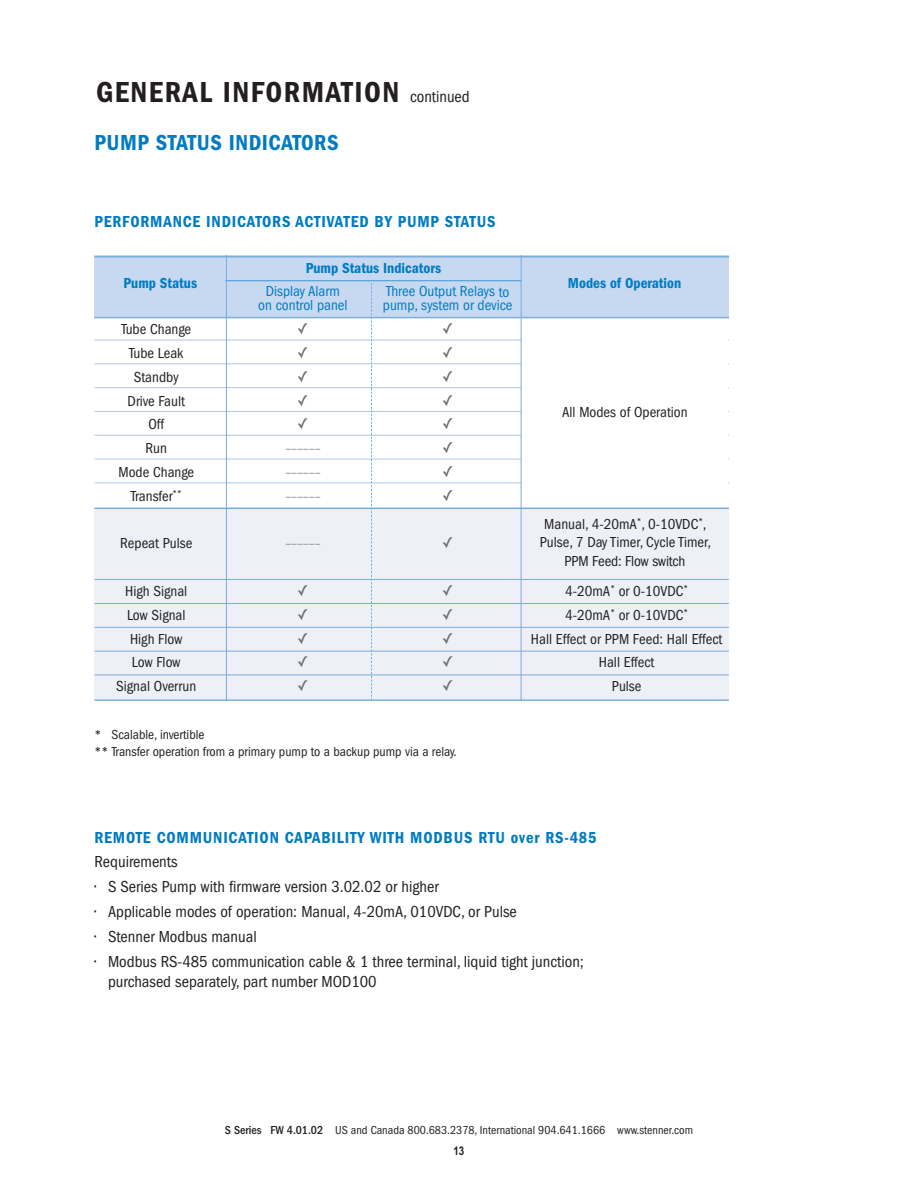
<style>
.page{position:relative;width:918px;height:1188px;background:#fff}
.page>*{position:absolute;margin:0;border:0;box-sizing:border-box;transform-origin:0 0}
.t1{font:600 condensed 30px "Franklin Gothic";letter-spacing:.05em;color:#231f20}
.t2{font:600 condensed 22.5px "Franklin Gothic";letter-spacing:.025em;color:#007bc3}
.t3{font:condensed 16.5px/19.5px "Franklin Gothic";color:#231f20}
.t4{font:600 condensed 16.5px "Franklin Gothic";letter-spacing:.05em;color:#007bc3}
.t5{font:condensed 15px/18.8px "Franklin Gothic";color:#231f20;text-align:center}
.t6{font:condensed 15px "Franklin Gothic";color:#007bc3}
.t7{font:600 condensed 15px "Franklin Gothic";color:#007bc3}
.t8{font:15px "Lucida Grande";color:#6c6d70}
.t9{font:condensed 15px "Franklin Gothic";color:#939598}
.t10{font:condensed 13.5px/17px "Franklin Gothic";color:#231f20}
.t11{font:condensed 12px "Franklin Gothic";color:#231f20}
.t12{font:700 12px "Arial Narrow";color:#231f20}
.s1{font-weight:400;font-size:16.5px}
.s2{font-weight:500}
</style>
<div class="page">
<div style="left:94px;top:506px;width:635px;height:193px;background:#edf1f7"></div>
<div style="left:94px;top:316px;width:635px;height:192px;background:#fff"></div>
<div style="left:95px;top:255px;width:634px;height:63px;background:#c6d9f0"></div>
<hr style="left:94px;top:256px;width:635px;height:1px;background:#7aacdc">
<hr style="left:94px;top:317px;width:635px;height:1px;background:#7aacdc">
<hr style="left:94px;top:340px;width:635px;height:1px;background:#adc8e8">
<hr style="left:94px;top:363px;width:635px;height:1px;background:#adc8e8">
<hr style="left:94px;top:387px;width:635px;height:1px;background:#adc8e8">
<hr style="left:94px;top:411px;width:635px;height:1px;background:#adc8e8">
<hr style="left:94px;top:435px;width:635px;height:1px;background:#adc8e8">
<hr style="left:94px;top:459px;width:635px;height:1px;background:#adc8e8">
<hr style="left:94px;top:482px;width:635px;height:1px;background:#adc8e8">
<hr style="left:94px;top:508px;width:635px;height:1px;background:#7aacdc">
<hr style="left:94px;top:579px;width:635px;height:1px;background:#7aacdc">
<hr style="left:94px;top:603px;width:635px;height:1px;background:#7aacdc">
<hr style="left:94px;top:627px;width:635px;height:1px;background:#7aacdc">
<hr style="left:94px;top:651px;width:635px;height:1px;background:#7aacdc">
<hr style="left:94px;top:675px;width:635px;height:1px;background:#7aacdc">
<hr style="left:94px;top:699px;width:635px;height:2px;background:#7aacdc">
<hr style="left:225px;top:280px;width:297px;height:1px;background:#3f96d1">
<svg style="left:371px;top:283px;width:1px;height:416px"></svg>
<div style="left:522px;top:322px;width:206px;height:183px;background:#fff"></div>
<hr style="left:226px;top:255px;width:1px;height:446px;background:#7aacdc">
<hr style="left:521px;top:255px;width:1px;height:446px;background:#7aacdc">
<h1 class="t1" style="left:96px;top:82px;width:375px">GENERAL INFORMATION <span class="s1">continued</span></h1>
<h2 class="t2" style="left:94px;top:135px;width:246px">PUMP STATUS INDICATORS</h2>
<p class="t4" style="left:94px;top:216px;width:402px">PERFORMANCE INDICATORS ACTIVATED BY PUMP STATUS</p>
<p class="t7" style="left:306px;top:263px;width:137px">Pump Status Indicators</p>
<p class="t7" style="left:124px;top:278px;width:75px">Pump Status</p>
<p class="t7" style="left:568px;top:278px;width:115px">Modes of Operation</p>
<p class="t6" style="left:266px;top:286px;width:76px">Display Alarm</p>
<p class="t6" style="left:386px;top:286px;width:125px">Three Output Relays to</p>
<p class="t6" style="left:258px;top:300px;width:91px">on control panel</p>
<p class="t6" style="left:383px;top:300px;width:131px">pump, system or device</p>
<p class="t5" style="left:121px;top:321px;width:71px">Tube Change</p>
<p class="t8" style="left:297px;top:320px;width:13px">✓</p>
<p class="t8" style="left:442px;top:320px;width:13px">✓</p>
<p class="t5" style="left:129px;top:345px;width:56px">Tube Leak</p>
<p class="t8" style="left:297px;top:343px;width:13px">✓</p>
<p class="t8" style="left:442px;top:343px;width:13px">✓</p>
<p class="t5" style="left:134px;top:369px;width:46px">Standby</p>
<p class="t8" style="left:297px;top:367px;width:13px">✓</p>
<p class="t8" style="left:442px;top:367px;width:13px">✓</p>
<p class="t5" style="left:128px;top:392px;width:59px">Drive Fault</p>
<p class="t8" style="left:297px;top:391px;width:13px">✓</p>
<p class="t8" style="left:442px;top:391px;width:13px">✓</p>
<p class="t5" style="left:149px;top:416px;width:17px">Off</p>
<p class="t8" style="left:297px;top:415px;width:13px">✓</p>
<p class="t8" style="left:442px;top:415px;width:13px">✓</p>
<p class="t5" style="left:146px;top:440px;width:23px">Run</p>
<p class="t9" style="left:285px;top:443px;width:37px">––––––</p>
<p class="t8" style="left:442px;top:439px;width:13px">✓</p>
<p class="t5" style="left:118px;top:464px;width:77px">Mode Change</p>
<p class="t9" style="left:285px;top:467px;width:37px">––––––</p>
<p class="t8" style="left:442px;top:462px;width:13px">✓</p>
<p class="t5" style="left:131px;top:488px;width:53px">Transfer<sup>**</sup></p>
<p class="t9" style="left:285px;top:491px;width:37px">––––––</p>
<p class="t8" style="left:442px;top:486px;width:13px">✓</p>
<p class="t5" style="left:120px;top:535px;width:74px">Repeat Pulse</p>
<p class="t9" style="left:285px;top:538px;width:37px">––––––</p>
<p class="t8" style="left:442px;top:534px;width:13px">✓</p>
<p class="t5" style="left:125px;top:583px;width:64px">High Signal</p>
<p class="t8" style="left:297px;top:581px;width:13px">✓</p>
<p class="t8" style="left:442px;top:581px;width:13px">✓</p>
<p class="t5" style="left:565px;top:583px;width:124px">4-20mA<sup>*</sup> or 0-10VDC<sup>*</sup></p>
<p class="t5" style="left:127px;top:607px;width:60px">Low Signal</p>
<p class="t8" style="left:297px;top:605px;width:13px">✓</p>
<p class="t8" style="left:442px;top:605px;width:13px">✓</p>
<p class="t5" style="left:565px;top:607px;width:124px">4-20mA<sup>*</sup> or 0-10VDC<sup>*</sup></p>
<p class="t5" style="left:130px;top:630px;width:54px">High Flow</p>
<p class="t8" style="left:297px;top:629px;width:13px">✓</p>
<p class="t8" style="left:442px;top:629px;width:13px">✓</p>
<p class="t5" style="left:531px;top:630px;width:193px">Hall Effect or PPM Feed: Hall Effect</p>
<p class="t5" style="left:132px;top:654px;width:50px">Low Flow</p>
<p class="t8" style="left:297px;top:653px;width:13px">✓</p>
<p class="t8" style="left:442px;top:653px;width:13px">✓</p>
<p class="t5" style="left:599px;top:654px;width:57px">Hall Effect</p>
<p class="t5" style="left:116px;top:678px;width:82px">Signal Overrun</p>
<p class="t8" style="left:297px;top:677px;width:13px">✓</p>
<p class="t8" style="left:442px;top:677px;width:13px">✓</p>
<p class="t5" style="left:612px;top:678px;width:31px">Pulse</p>
<p class="t10" style="left:94px;top:727px;width:364px">* Scalable, invertible<br>** Transfer operation from a primary pump to a backup pump via a relay.</p>
<p class="t5" style="left:562px;top:404px;width:127px">All Modes of Operation</p>
<p class="t5" style="left:540px;top:516px;width:173px">Manual, 4-20mA<sup>*</sup>, 0-10VDC<sup>*</sup>,<br>Pulse, 7 Day Timer, Cycle Timer,<br>PPM Feed: Flow switch</p>
<p class="t4" style="left:94px;top:832px;width:504px">REMOTE COMMUNICATION CAPABILITY WITH MODBUS RTU over RS-485</p>
<p class="t3" style="left:94px;top:854px;width:85px">Requirements</p>
<p class="t3" style="left:94px;top:879px;width:346px">• S Series Pump with firmware version 3.02.02 or higher</p>
<p class="t3" style="left:94px;top:903px;width:424px">• Applicable modes of operation: Manual, 4-20mA, 010VDC, or Pulse</p>
<p class="t3" style="left:95px;top:928px;width:164px">• Stenner Modbus manual</p>
<p class="t3" style="left:108px;top:953px;width:477px;text-indent:-13px">• Modbus RS-485 communication cable &amp; 1 three terminal, liquid tight junction; purchased separately, part number MOD100</p>
<p class="t11" style="left:225px;top:1126px;width:470px"><span class="s2">S Series FW 4.01.02</span> US and Canada 800.683.2378, International 904.641.1666 www.stenner.com</p>
<p class="t12" style="left:453px;top:1144px;width:12px">13</p>
</div>
